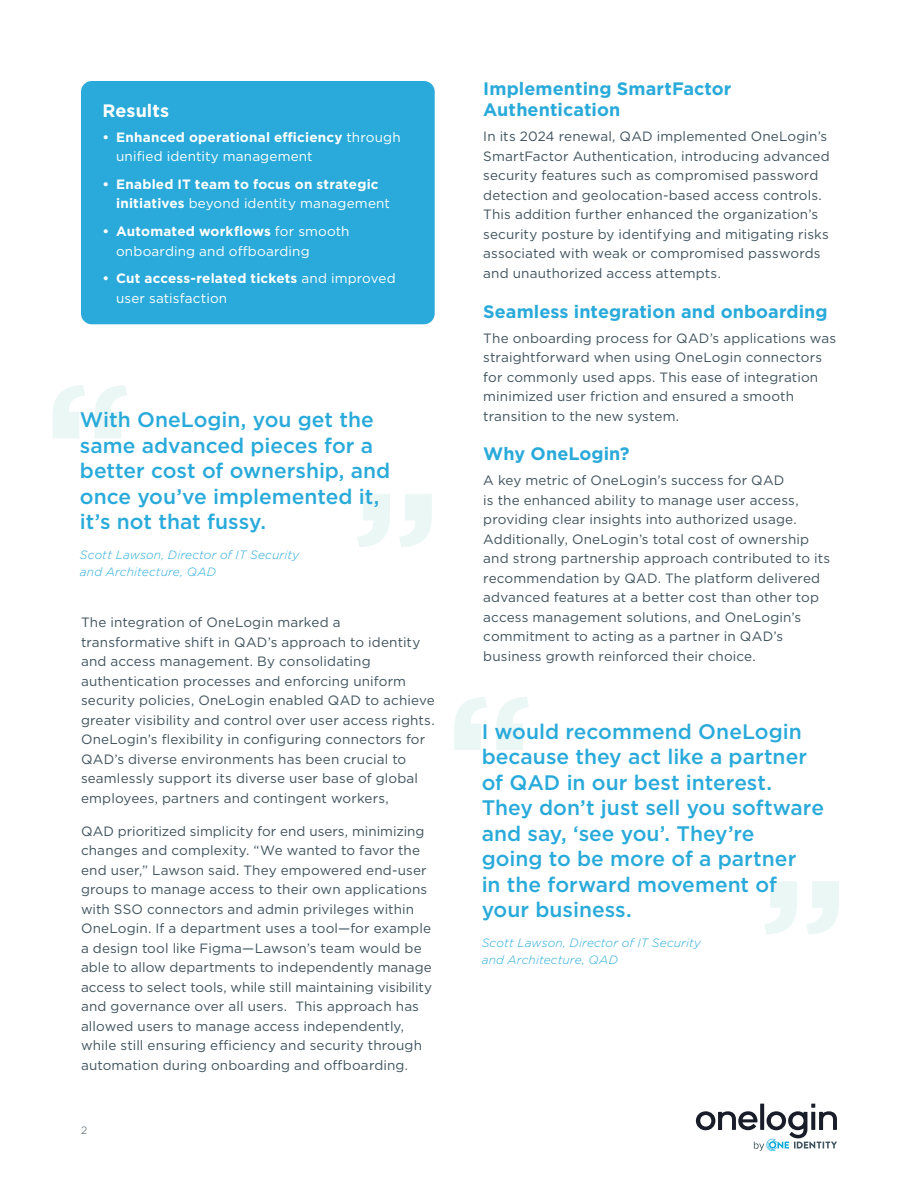
<style>
.page{position:relative;width:918px;height:1188px;background:#fff}
.page>*{position:absolute;margin:0;border:0;box-sizing:border-box;transform-origin:0 0}
.Quote_Mark-Monte_Carlo{font:700 165px "Gotham";color:#ebf7f4}
.Quote-OI_Blue{font:500 21px/25.5px "Gotham";color:#29aada}
.Section_Heading_1{font:700 18px/21px "Gotham";letter-spacing:.005em;color:#29aada}
.t1{font:700 18px "Gotham";letter-spacing:.005em;color:#fff}
.Body{font:13.5px/19.5px "Gotham";letter-spacing:.01em;color:#40535d}
.t2{font:13.5px/19.5px "Gotham";letter-spacing:.015em;color:#fff}
.t3{font:700 13.5px/19.5px "Gotham";letter-spacing:.015em;color:#fff}
.Quote_Author-OI_Blue{font:italic 300 12px "Gotham";letter-spacing:.01em;color:#29aada}
.t4{font:300 10.5px "Gotham";color:#40535d}
.s1{font-weight:700}
.s2{font-weight:400}
</style>
<div class="page">
<svg style="left:696px;top:1104px;width:141px;height:47px"></svg>
<div style="left:81px;top:81px;width:354px;height:243px;background:#29aada;border-radius:11px"></div>
<p class="t1" style="left:103px;top:99px;width:68px">Results</p>
<p class="t2" style="left:116px;top:127px;width:286px;text-indent:-14px"><span class="s1">• Enhanced operational efficiency</span> through unified identity management</p>
<p class="t3" style="left:116px;top:174px;width:275px;text-indent:-14px">• Enabled IT team to focus on strategic initiatives <span class="s2">beyond identity management</span></p>
<p class="t2" style="left:116px;top:221px;width:235px;text-indent:-14px"><span class="s1">• Automated workflows</span> for smooth onboarding and offboarding</p>
<p class="t2" style="left:116px;top:268px;width:281px;text-indent:-14px"><span class="s1">• Cut access-related tickets</span> and improved user satisfaction</p>
<p class="Quote_Mark-Monte_Carlo" style="left:43px;top:334px;width:91px">“</p>
<p class="Quote-OI_Blue" style="left:80px;top:407px;width:312px">With OneLogin, you get the same advanced pieces for a better cost of ownership, and once you’ve implemented it, it’s not that fussy.</p>
<p class="Quote_Author-OI_Blue" style="left:80px;top:547px;width:221px">Scott Lawson, Director of IT Security</p>
<p class="Quote_Author-OI_Blue" style="left:80px;top:564px;width:138px">and Architecture, QAD</p>
<p class="Body" style="left:81px;top:613px;width:355px">The integration of OneLogin marked a transformative shift in QAD’s approach to identity and access management. By consolidating authentication processes and enforcing uniform security policies, OneLogin enabled QAD to achieve greater visibility and control over user access rights.<br>OneLogin’s flexibility in configuring connectors for QAD’s diverse environments has been crucial to seamlessly support its diverse user base of global employees, partners and contingent workers,</p>
<p class="Body" style="left:81px;top:821px;width:353px">QAD prioritized simplicity for end users, minimizing changes and complexity. “We wanted to favor the end user,” Lawson said. They empowered end-user groups to manage access to their own applications with SSO connectors and admin privileges within OneLogin. If a department uses a tool—for example a design tool like Figma—Lawson’s team would be able to allow departments to independently manage access to select tools, while still maintaining visibility and governance over all users. This approach has allowed users to manage access independently, while still ensuring efficiency and security through automation during onboarding and offboarding.</p>
<p class="Section_Heading_1" style="left:483px;top:78px;width:250px">Implementing SmartFactor<br>Authentication</p>
<p class="Body" style="left:483px;top:126px;width:348px">In its 2024 renewal, QAD implemented OneLogin’s SmartFactor Authentication, introducing advanced security features such as compromised password detection and geolocation-based access controls.<br>This addition further enhanced the organization’s security posture by identifying and mitigating risks associated with weak or compromised passwords and unauthorized access attempts.</p>
<p class="Section_Heading_1" style="left:483px;top:301px;width:346px">Seamless integration and onboarding</p>
<p class="Body" style="left:483px;top:328px;width:354px">The onboarding process for QAD’s applications was straightforward when using OneLogin connectors for commonly used apps. This ease of integration minimized user friction and ensured a smooth transition to the new system.</p>
<p class="Section_Heading_1" style="left:483px;top:444px;width:148px">Why OneLogin?</p>
<p class="Body" style="left:483px;top:471px;width:348px">A key metric of OneLogin’s success for QAD<br>is the enhanced ability to manage user access, providing clear insights into authorized usage.<br>Additionally, OneLogin’s total cost of ownership and strong partnership approach contributed to its recommendation by QAD. The platform delivered advanced features at a better cost than other top access management solutions, and OneLogin’s commitment to acting as a partner in QAD’s business growth reinforced their choice.</p>
<p class="Quote_Mark-Monte_Carlo" style="left:445px;top:645px;width:91px">“</p>
<p class="Quote-OI_Blue" style="left:482px;top:718px;width:344px">I would recommend OneLogin because they act like a partner of QAD in our best interest.<br>They don’t just sell you software and say, ‘see you’. They’re<br>going to be more of a partner<br>in the forward movement of your business.</p>
<p class="Quote_Author-OI_Blue" style="left:482px;top:936px;width:221px">Scott Lawson, Director of IT Security</p>
<p class="Quote_Author-OI_Blue" style="left:482px;top:952px;width:138px">and Architecture, QAD</p>
<p class="t4" style="left:81px;top:1124px;width:8px">2</p>
</div>
